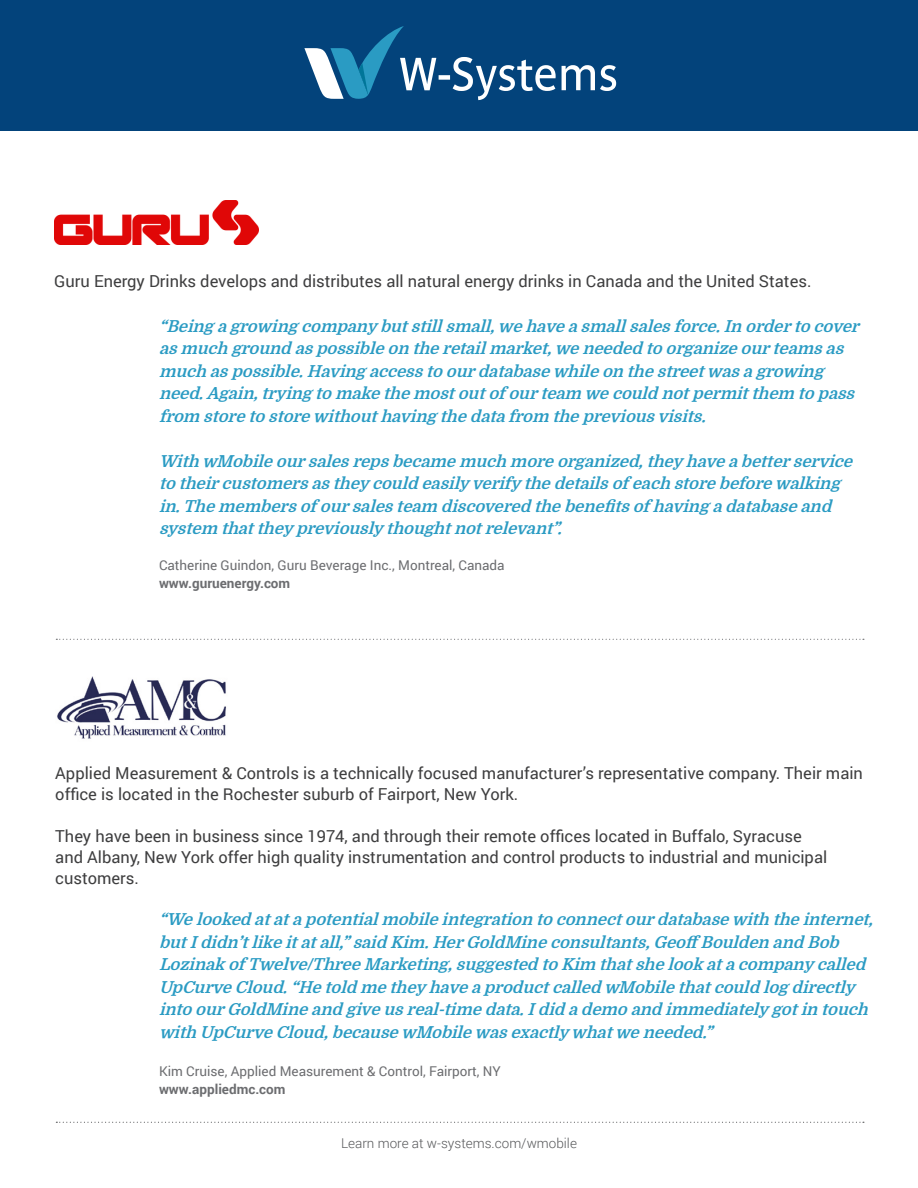
<style>
.page{position:relative;width:918px;height:1188px;background:#fff}
.page>*{position:absolute;margin:0;border:0;box-sizing:border-box;transform-origin:0 0}
.Body{font:italic 700 16.5px/22.5px "Domine";color:#2a9bc3}
.Body-2{font:16.5px/21px "Roboto";color:#3e3e3f}
.Section_Subtitle{font:16.5px "Roboto";color:#3e3e3f}
.Body-3{font:13.5px "Roboto";color:#6c6d70}
.Body-4{font:700 13.5px "Roboto";color:#6c6d70}
.t1{font:300 13.5px "Roboto";color:#57585a}
</style>
<div class="page">
<svg style="left:56px;top:1122px;width:808px;height:1px"></svg>
<div style="left:0;top:0;width:918px;height:131px;background:#03437b"></div>
<svg style="left:304px;top:26px;width:312px;height:74px"></svg>
<svg style="left:56px;top:639px;width:808px;height:1px"></svg>
<img style="left:57px;top:677px;width:169px;height:62px">
<img style="left:54px;top:201px;width:205px;height:43px">
<p class="Section_Subtitle" style="left:54px;top:270px;width:759px">Guru Energy Drinks develops and distributes all natural energy drinks in Canada and the United States.</p>
<p class="Body" style="left:159px;top:315px;width:706px">“Being agrowing companybutstillsmall,wehaveasmallsalesforce.In orderto cover asmuch ground aspossibleon theretailmarket,weneeded to organizeourteamsas much aspossible.Having accessto ourdatabasewhileon thestreetwasagrowing need.Again,trying to makethemostoutof ourteam wecould notpermitthem to pass from storeto storewithouthaving thedatafrom thepreviousvisits.</p>
<p class="Body" style="left:159px;top:450px;width:700px">With wMobileoursalesrepsbecamemuch moreorganized,theyhaveabetterservice to theircustomersastheycould easilyverifythedetailsof each storebeforewalking in.Themembersof oursalesteam discovered thebenefitsof having adatabaseand system thattheypreviouslythoughtnotrelevant”.</p>
<p class="Body-3" style="left:159px;top:556px;width:347px">Catherine Guindon, Guru Beverage Inc., Montreal, Canada</p>
<p class="Body-4" style="left:159px;top:574px;width:133px">www.guruenergy.com</p>
<p class="Body-2" style="left:55px;top:762px;width:809px">Applied Measurement &amp; Controls is a technically focused manufacturer’s representative company. Their main office is located in the Rochester suburb of Fairport, New York.</p>
<p class="Body-2" style="left:55px;top:825px;width:773px">They have been in business since 1974, and through their remote offices located in Buffalo, Syracuse and Albany, New York offer high quality instrumentation and control products to industrial and municipal customers.</p>
<p class="Body" style="left:159px;top:908px;width:720px">“Welooked atatapotentialmobileintegration to connectourdatabasewith theinternet, butIdidn’tlikeitatall,”said Kim.HerGoldMineconsultants,Geoff Boulden and Bob Lozinak of Twelve/ThreeMarketing,suggested to Kim thatshelook atacompanycalled UpCurveCloud.“Hetold metheyhaveaproductcalled wMobilethatcould log directly into ourGoldMineand giveusreal-timedata.Idid ademo and immediatelygotin touch with UpCurveCloud,becausewMobilewasexactlywhatweneeded.”</p>
<p class="Body-3" style="left:159px;top:1062px;width:343px">Kim Cruise, Applied Measurement &amp; Control, Fairport, NY</p>
<p class="Body-4" style="left:159px;top:1079px;width:128px">www.appliedmc.com</p>
<p class="t1" style="left:341px;top:1134px;width:237px">Learn more at w-systems.com/wmobile</p>
</div>
